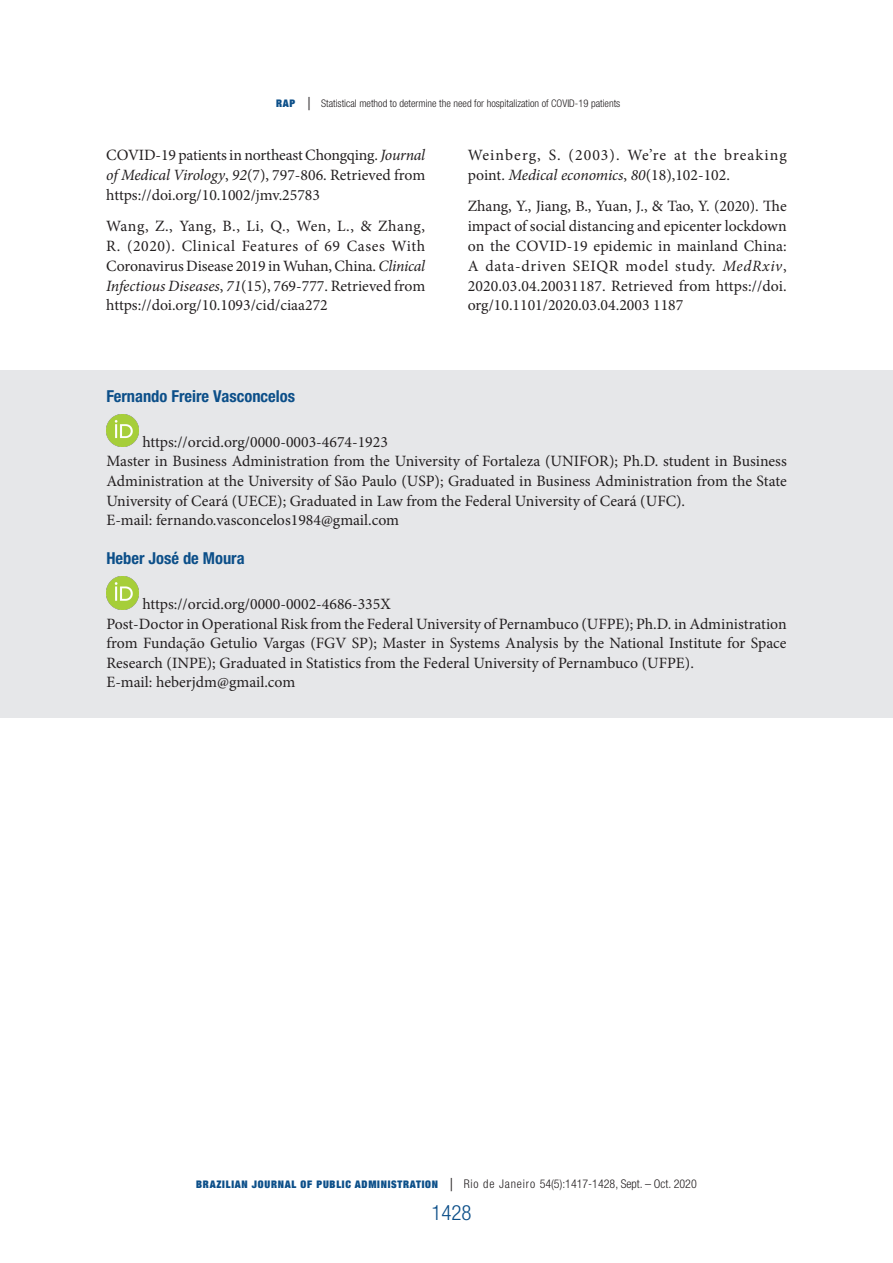
<style>
.page{position:relative;width:893px;height:1263px;background:#fff}
.page>*{position:absolute;margin:0;border:0;box-sizing:border-box;transform-origin:0 0}
.t1{font:300 condensed 21px "Helvetica Neue LT Std";color:#0c4f89}
.AUTOR{font:700 condensed 16.5px "Helvetica Neue LT Std";color:#0c4f89}
.autores_final_1{font:15.75px/19.5px "Minion Pro";color:#231f20;text-align:justify}
.BIBLIOGRAFIA{font:15.75px/20px "Minion Pro";color:#231f20;text-align:justify}
.BIBLIOGRAFIA-2{font:15.75px/20px "Minion Pro";letter-spacing:.055em;color:#231f20}
.t2{font:300 condensed 12px "Helvetica Neue LT Std";color:#231f20}
.t3{font:300 condensed 10.5px "Helvetica Neue LT Std";color:#231f20}
.s1{font-family:"Helvetica Neue";font-weight:900;font-stretch:expanded;color:#0c4f89}
.s2{font-size:18px}
.s3{font-style:italic}
.s4{font-family:"Helvetica Neue";font-weight:900;font-stretch:expanded;font-size:10.5px;color:#0c4f89}
</style>
<div class="page">
<div style="left:0;top:370px;width:893px;height:348px;background:#e6e7e9"></div>
<img style="left:106px;top:415px;width:33px;height:32px">
<img style="left:106px;top:577px;width:33px;height:32px">
<p class="t3" style="left:276px;top:98px;width:346px"><span class="s1">RAP</span> <span class="s2">|</span> Statistical method to determine the need for hospitalization of COVID-19 patients</p>
<p class="BIBLIOGRAFIA" style="left:106px;top:145px;width:320px">COVID-19 patients in northeast Chongqing. <span class="s3">Journal of Medical Virology</span>, <span class="s3">92</span>(7), 797-806. Retrieved from https://doi.org/10.1002/jmv.25783</p>
<p class="BIBLIOGRAFIA" style="left:106px;top:216px;width:320px">Wang, Z., Yang, B., Li, Q., Wen, L., &amp; Zhang, R. (2020). Clinical Features of 69 Cases With Coronavirus Disease 2019 in Wuhan, China. <span class="s3">Clinical Infectious Diseases</span>, <span class="s3">71</span>(15), 769-777. Retrieved from https://doi.org/10.1093/cid/ciaa272</p>
<p class="BIBLIOGRAFIA-2" style="left:468px;top:145px;width:320px">Weinberg, S. (2003). We’re at the breaking point. <span class="s3">Medical economics</span>, <span class="s3">80</span>(18),102-102.</p>
<p class="BIBLIOGRAFIA" style="left:468px;top:196px;width:320px">Zhang, Y., Jiang, B., Yuan, J., &amp; Tao, Y. (2020). The impact of social distancing and epicenter lockdown on the COVID-19 epidemic in mainland China:<br>A data-driven SEIQR model study. <span class="s3">MedRxiv</span>, 2020.03.04.20031187. Retrieved from https://doi. org/10.1101/2020.03.04.2003 1187</p>
<p class="AUTOR" style="left:106px;top:386px;width:190px">Fernando Freire Vasconcelos</p>
<p class="autores_final_1" style="left:142px;top:432px;width:247px">https://orcid.org/0000-0003-4674-1923</p>
<p class="autores_final_1" style="left:106px;top:452px;width:682px">Master in Business Administration from the University of Fortaleza (UNIFOR); Ph.D. student in Business Administration at the University of São Paulo (USP); Graduated in Business Administration from the State University of Ceará (UECE); Graduated in Law from the Federal University of Ceará (UFC).</p>
<p class="autores_final_1" style="left:106px;top:510px;width:294px">E-mail: fernando.vasconcelos1984@gmail.com</p>
<p class="AUTOR" style="left:106px;top:548px;width:140px">Heber José de Moura</p>
<p class="autores_final_1" style="left:142px;top:594px;width:250px">https://orcid.org/0000-0002-4686-335X</p>
<p class="autores_final_1" style="left:106px;top:614px;width:682px">Post-Doctor in Operational Risk from the Federal University of Pernambuco (UFPE); Ph.D. in Administration from Fundação Getulio Vargas (FGV SP); Master in Systems Analysis by the National Institute for Space Research (INPE); Graduated in Statistics from the Federal University of Pernambuco (UFPE).</p>
<p class="autores_final_1" style="left:106px;top:672px;width:190px">E-mail: heberjdm@gmail.com</p>
<p class="t2" style="left:196px;top:1176px;width:502px"><span class="s4">BRAZILIAN JOURNAL OF PUBLIC ADMINISTRATION</span> <span class="s2">|</span> Rio de Janeiro 54(5):1417-1428, Sept. – Oct. 2020</p>
<h1 class="t1" style="left:431px;top:1200px;width:42px">1428</h1>
</div>
